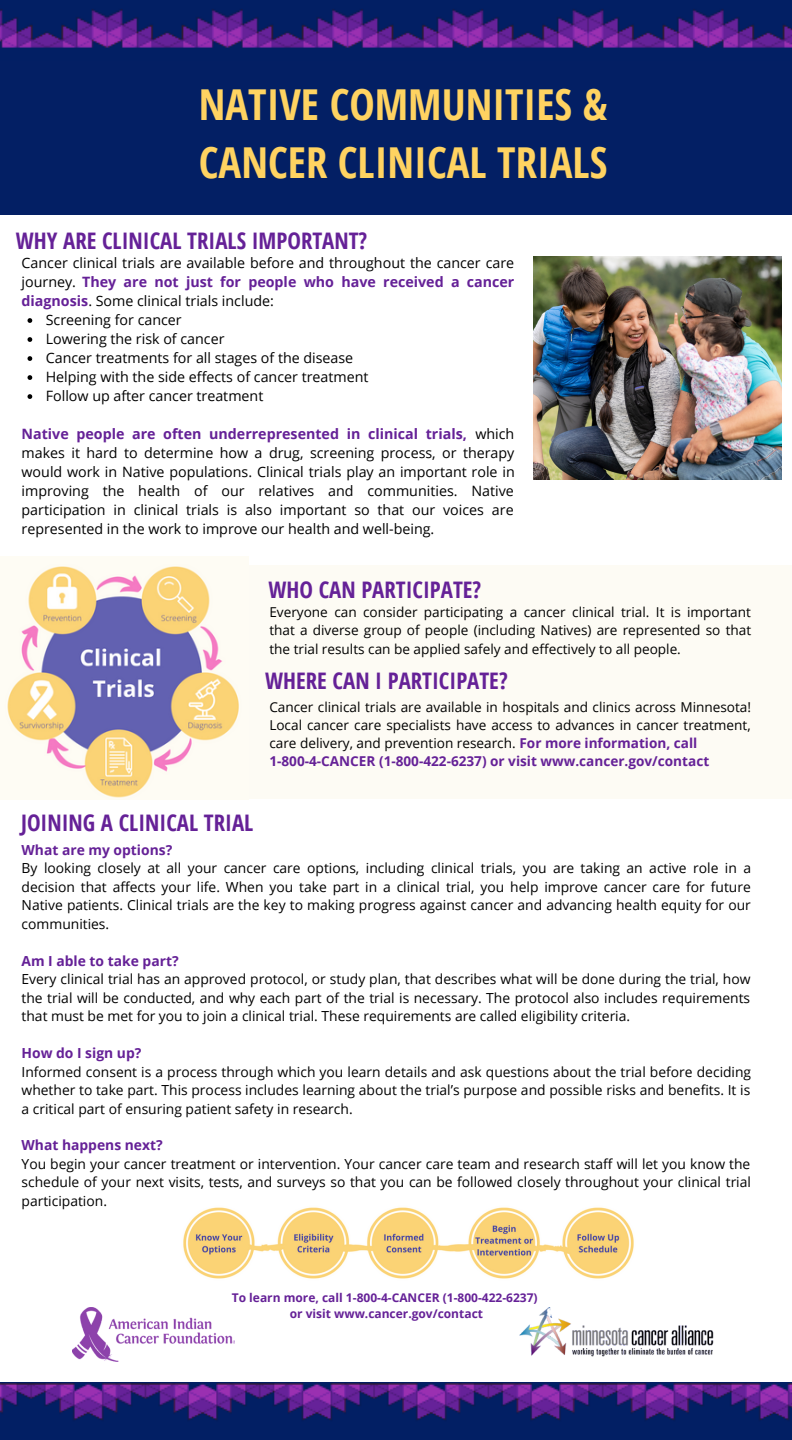
<style>
.page{position:relative;width:792px;height:1440px;background:#fff}
.page>*{position:absolute;margin:0;border:0;box-sizing:border-box;transform-origin:0 0}
.t1{font:700 42.6px "Open Sans Condensed";color:#ffd361}
.t2{font:700 22.8px "Open Sans Condensed";color:#652197}
.t3{font:14.2px/19px "Open Sans";color:#000;text-align:justify}
.t4{font:13.8px/18.4px "Open Sans";color:#000;text-align:justify}
.t5{font:700 13.8px "Open Sans";color:#652197}
.t6{font:13.6px/18.2px "Open Sans";color:#000;text-align:justify}
.t7{font:700 13.6px "Open Sans";color:#652197}
.t8{font:700 12px "Open Sans";color:#652197}
.s1{font-weight:700;color:#652197}
</style>
<div class="page">
<div style="left:0;top:0;width:792px;height:215px;background:#031f64"></div>
<div style="left:0;top:565px;width:792px;height:234px;background:#fdfbf4"></div>
<img style="left:0;top:557px;width:249px;height:243px">
<img style="left:0;top:9px;width:792px;height:39px">
<img style="left:519px;top:1307px;width:195px;height:50px">
<img style="left:73px;top:1307px;width:162px;height:54px">
<img style="left:183px;top:1207px;width:451px;height:72px">
<img style="left:0;top:1382px;width:792px;height:58px">
<img style="left:534px;top:256px;width:247px;height:224px">
<svg style="left:28px;top:318px;width:4px;height:5px"></svg>
<svg style="left:28px;top:337px;width:4px;height:5px"></svg>
<svg style="left:28px;top:356px;width:4px;height:5px"></svg>
<svg style="left:28px;top:375px;width:4px;height:5px"></svg>
<svg style="left:28px;top:394px;width:4px;height:5px"></svg>
<p class="t1" style="left:199px;top:74px;width:410px">NATIVE COMMUNITIES &amp;</p>
<p class="t1" style="left:199px;top:133px;width:410px">CANCER CLINICAL TRIALS</p>
<p class="t2" style="left:16px;top:225px;width:353px">WHY ARE CLINICAL TRIALS IMPORTANT?</p>
<p class="t3" style="left:22px;top:253px;width:494px">Cancer clinical trials are available before and throughout the cancer care journey. <span class="s1">They are not just for people who have received a cancer diagnosis</span>. Some clinical trials include:</p>
<p class="t3" style="left:46px;top:310px;width:137px">Screening for cancer</p>
<p class="t3" style="left:46px;top:329px;width:180px">Lowering the risk of cancer</p>
<p class="t3" style="left:46px;top:348px;width:309px">Cancer treatments for all stages of the disease</p>
<p class="t3" style="left:46px;top:367px;width:324px">Helping with the side effects of cancer treatment</p>
<p class="t3" style="left:46px;top:386px;width:219px">Follow up after cancer treatment</p>
<p class="t3" style="left:22px;top:424px;width:495px"><span class="s1">Native people are often underrepresented in clinical trials,</span> which makes it hard to determine how a drug, screening process, or therapy would work in Native populations. Clinical trials play an important role in improving the health of our relatives and communities. Native participation in clinical trials is also important so that our voices are represented in the work to improve our health and well-being.</p>
<p class="t2" style="left:269px;top:573px;width:214px">WHO CAN PARTICIPATE?</p>
<p class="t6" style="left:269px;top:603px;width:483px">Everyone can consider participating a cancer clinical trial. It is important that a diverse group of people (including Natives) are represented so that the trial results can be applied safely and effectively to all people.</p>
<p class="t2" style="left:265px;top:664px;width:244px">WHERE CAN I PARTICIPATE?</p>
<p class="t6" style="left:269px;top:697px;width:483px">Cancer clinical trials are available in hospitals and clinics across Minnesota!<br>Local cancer care specialists have access to advances in cancer treatment, care delivery, and prevention research. <span class="s1">For more information, call</span></p>
<p class="t7" style="left:269px;top:752px;width:441px">1-800-4-CANCER (1-800-422-6237) or visit www.cancer.gov/contact</p>
<p class="t2" style="left:21px;top:807px;width:234px">JOINING A CLINICAL TRIAL</p>
<p class="t5" style="left:22px;top:840px;width:152px">What are my options?</p>
<p class="t4" style="left:22px;top:859px;width:731px">By looking closely at all your cancer care options, including clinical trials, you are taking an active role in a decision that affects your life. When you take part in a clinical trial, you help improve cancer care for future Native patients. Clinical trials are the key to making progress against cancer and advancing health equity for our communities.</p>
<p class="t5" style="left:22px;top:951px;width:159px">Am I able to take part?</p>
<p class="t4" style="left:22px;top:970px;width:731px">Every clinical trial has an approved protocol, or study plan, that describes what will be done during the trial, how the trial will be conducted, and why each part of the trial is necessary. The protocol also includes requirements that must be met for you to join a clinical trial. These requirements are called eligibility criteria.</p>
<p class="t5" style="left:22px;top:1043px;width:121px">How do I sign up?</p>
<p class="t4" style="left:22px;top:1062px;width:731px">Informed consent is a process through which you learn details and ask questions about the trial before deciding whether to take part. This process includes learning about the trial’s purpose and possible risks and benefits. It is a critical part of ensuring patient safety in research.</p>
<p class="t5" style="left:22px;top:1136px;width:143px">What happens next?</p>
<p class="t4" style="left:22px;top:1154px;width:731px">You begin your cancer treatment or intervention. Your cancer care team and research staff will let you know the schedule of your next visits, tests, and surveys so that you can be followed closely throughout your clinical trial participation.</p>
<p class="t8" style="left:232px;top:1289px;width:307px">To learn more, call 1-800-4-CANCER (1-800-422-6237)</p>
<p class="t8" style="left:290px;top:1305px;width:195px">or visit www.cancer.gov/contact</p>
</div>
